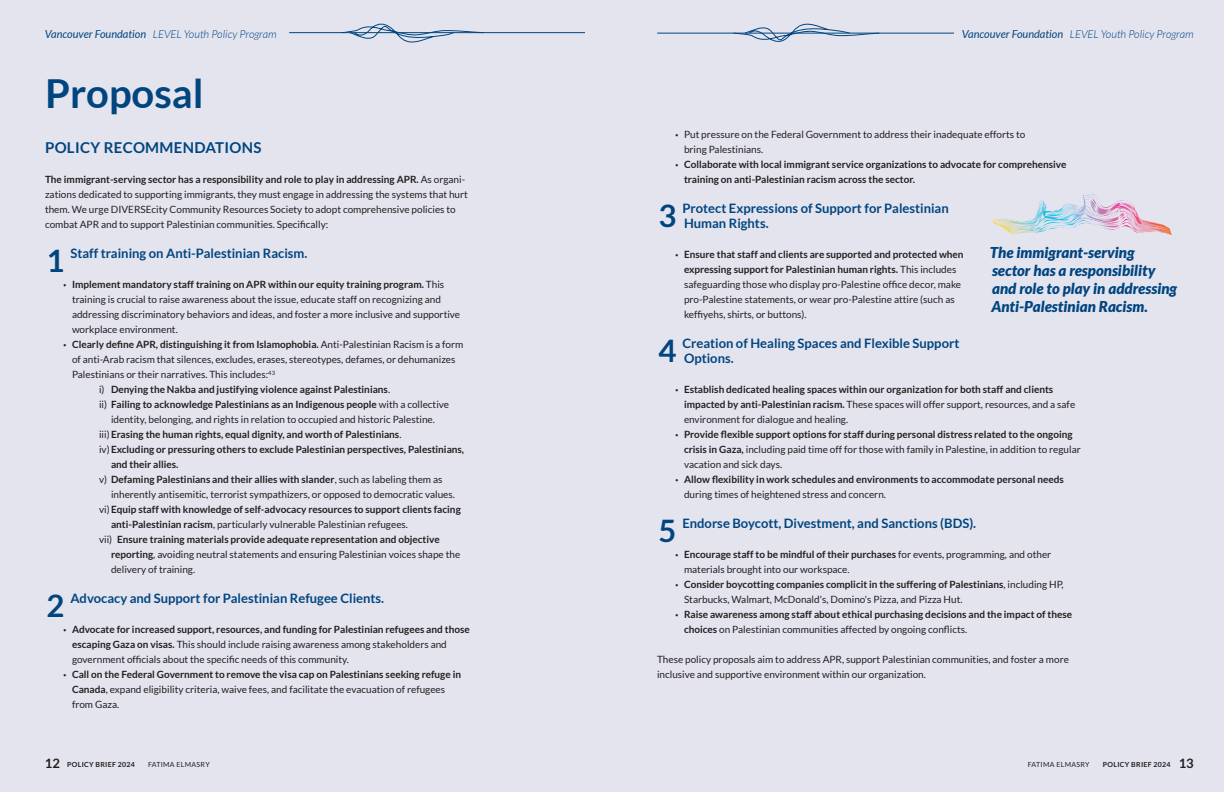
<style>
.page{position:relative;width:1224px;height:792px;background:#e4e4ef}
.page>*{position:absolute;margin:0;border:0;box-sizing:border-box;transform-origin:0 0}
.t1{font:700 40px "Lato";color:#01457f}
.t2{font:700 31px "Lato";color:#01457f}
.Pullquote{font:italic 900 15px/18px "Lato";color:#01457f}
.t3{font:700 15px "Lato";letter-spacing:.02em;color:#01457f}
.t4{font:700 13px/15px "Lato";color:#01457f}
.t5{font:italic 300 11px "Lato";color:#01457f}
.t6{font:10px/15px "Lato";color:#231f20}
.t7{font:700 10px/15px "Lato";color:#231f20}
.t8{font:700 7px "Lato";letter-spacing:.04em;color:#231f20}
.t9{font:7px "Lato";letter-spacing:.04em;color:#231f20}
.s1{font-weight:400}
.s2{font-weight:700}
.s3{font-size:6px}
.s4{font-weight:400;font-size:6px}
.s5{font-size:13px}
</style>
<div class="page">
<hr style="left:289px;top:32px;width:296px;height:1px;background:#01457f">
<svg style="left:341px;top:23px;width:142px;height:20px"></svg>
<hr style="left:657px;top:33px;width:297px;height:1px;background:#01457f">
<svg style="left:733px;top:23px;width:147px;height:19px"></svg>
<img style="left:993px;top:194px;width:179px;height:40px">
<p class="t5" style="left:45px;top:28px;width:233px"><span class="s1">Vancouver Foundation</span> LEVEL Youth Policy Program</p>
<p class="t5" style="left:962px;top:28px;width:233px"><span class="s1">Vancouver Foundation</span> LEVEL Youth Policy Program</p>
<h1 class="t1" style="left:45px;top:71px;width:160px">Proposal</h1>
<h2 class="t3" style="left:45px;top:139px;width:218px">POLICY RECOMMENDATIONS</h2>
<p class="t6" style="left:45px;top:172px;width:424px"><span class="s2">The immigrant-serving sector has a responsibility and role to play in addressing APR.</span> As organi&shy;zations dedicated to supporting immigrants, they must engage in addressing the systems that hurt them. We urge DIVERSEcity Community Resources Society to adopt comprehensive policies to combat APR and to support Palestinian communities. Specifically:</p>
<p class="t2" style="left:46px;top:242px;width:19px">1</p>
<p class="t4" style="left:70px;top:246px;width:239px">Staff training on Anti-Palestinian Racism.</p>
<p class="t6" style="left:72px;top:277px;width:390px;text-indent:-9px"><span class="s3">•</span> <span class="s2">Implement mandatory staff training on APR within our equity training program.</span> This training is crucial to raise awareness about the issue, educate staff on recognizing and addressing discriminatory behaviors and ideas, and foster a more inclusive and supportive workplace environment.</p>
<p class="t6" style="left:72px;top:337px;width:393px;text-indent:-9px"><span class="s3">•</span> <span class="s2">Clearly define APR, distinguishing it from Islamophobia.</span> Anti-Palestinian Racism is a form of anti-Arab racism that silences, excludes, erases, stereotypes, defames, or dehumanizes<br>Palestinians or their narratives. This includes:<sup>43</sup></p>
<p class="t7" style="left:99px;top:382px;width:293px"><span class="s1">i)</span> Denying the Nakba and justifying violence against Palestinians<span class="s1">.</span></p>
<p class="t6" style="left:99px;top:397px;width:352px;text-align:center">ii) <span class="s2">Failing to acknowledge Palestinians as an Indigenous people</span> with a collective identity, belonging, and rights in relation to occupied and historic Palestine.</p>
<p class="t7" style="left:99px;top:427px;width:304px"><span class="s1">iii)</span>Erasing the human rights, equal dignity, and worth of Palestinians<span class="s1">.</span></p>
<p class="t7" style="left:111px;top:442px;width:355px;text-indent:-12px"><span class="s1">iv)</span>Excluding or pressuring others to exclude Palestinian perspectives, Palestinians, and their allies.</p>
<p class="t6" style="left:111px;top:472px;width:346px;text-indent:-12px">v) <span class="s2">Defaming Palestinians and their allies with slander</span>, such as labeling them as inherently antisemitic, terrorist sympathizers, or opposed to democratic values.</p>
<p class="t7" style="left:111px;top:502px;width:351px;text-indent:-12px"><span class="s1">vi)</span>Equip staff with knowledge of self-advocacy resources to support clients facing anti-Palestinian racism<span class="s1">, particularly vulnerable Palestinian refugees.</span></p>
<p class="t6" style="left:111px;top:532px;width:351px;text-indent:-12px">vii) <span class="s2">Ensure training materials provide adequate representation and objective reporting</span>, avoiding neutral statements and ensuring Palestinian voices shape the delivery of training.</p>
<p class="t2" style="left:46px;top:587px;width:19px">2</p>
<p class="t4" style="left:70px;top:591px;width:315px">Advocacy and Support for Palestinian Refugee Clients.</p>
<p class="t6" style="left:72px;top:622px;width:399px;text-indent:-9px"><span class="s3">•</span> <span class="s2">Advocate for increased support, resources, and funding for Palestinian refugees and those escaping Gaza on visas.</span> This should include raising awareness among stakeholders and government officials about the specific needs of this community.</p>
<p class="t6" style="left:72px;top:667px;width:391px;text-indent:-9px"><span class="s3">•</span> <span class="s2">Call on the Federal Government to remove the visa cap on Palestinians seeking refuge in<br>Canada</span>, expand eligibility criteria, waive fees, and facilitate the evacuation of refugees from Gaza.</p>
<p class="t6" style="left:684px;top:127px;width:343px;text-indent:-9px"><span class="s3">•</span> Put pressure on the Federal Government to address their inadequate efforts to bring Palestinians.</p>
<p class="t7" style="left:684px;top:157px;width:384px;text-indent:-9px"><span class="s4">•</span> Collaborate with local immigrant service organizations to advocate for comprehensive training on anti-Palestinian racism across the sector.</p>
<p class="t2" style="left:658px;top:197px;width:19px">3</p>
<p class="t4" style="left:682px;top:201px;width:268px">Protect Expressions of Support for Palestinian<br>Human Rights.</p>
<p class="t6" style="left:684px;top:247px;width:281px;text-indent:-9px"><span class="s3">•</span> <span class="s2">Ensure that staff and clients are supported and protected when expressing support for Palestinian human rights.</span> This includes safeguarding those who display pro-Palestine office decor, make pro-Palestine statements, or wear pro-Palestine attire (such as keffiyehs, shirts, or buttons).</p>
<p class="t2" style="left:658px;top:332px;width:19px">4</p>
<p class="t4" style="left:682px;top:336px;width:279px">Creation of Healing Spaces and Flexible Support<br>Options.</p>
<p class="t7" style="left:684px;top:382px;width:393px;text-indent:-9px"><span class="s4">•</span> Establish dedicated healing spaces within our organization for both staff and clients impacted by anti-Palestinian racism. <span class="s1">These spaces will offer support, resources, and a safe environment for dialogue and healing.</span></p>
<p class="t7" style="left:684px;top:427px;width:398px;text-indent:-9px"><span class="s4">•</span> Provide flexible support options for staff during personal distress related to the ongoing crisis in Gaza, <span class="s1">including paid time off for those with family in Palestine, in addition to regular vacation and sick days.</span></p>
<p class="t7" style="left:684px;top:472px;width:381px;text-indent:-9px"><span class="s4">•</span> Allow flexibility in work schedules and environments to accommodate personal needs <span class="s1">during times of heightened stress and concern.</span></p>
<p class="t2" style="left:658px;top:512px;width:19px">5</p>
<p class="t4" style="left:682px;top:516px;width:295px">Endorse Boycott, Divestment, and Sanctions (BDS).</p>
<p class="t6" style="left:684px;top:547px;width:369px;text-indent:-9px"><span class="s3">•</span> <span class="s2">Encourage staff to be mindful of their purchases</span> for events, programming, and other materials brought into our workspace.</p>
<p class="t6" style="left:684px;top:577px;width:381px;text-indent:-9px"><span class="s3">•</span> <span class="s2">Consider boycotting companies complicit in the suffering of Palestinians</span>, including HP,<br>Starbucks, Walmart, McDonald's, Domino's Pizza, and Pizza Hut.</p>
<p class="t7" style="left:684px;top:607px;width:390px;text-indent:-9px"><span class="s4">•</span> Raise awareness among staff about ethical purchasing decisions and the impact of these choices <span class="s1">on Palestinian communities affected by ongoing conflicts.</span></p>
<p class="t6" style="left:657px;top:652px;width:413px">These policy proposals aim to address APR, support Palestinian communities, and foster a more inclusive and supportive environment within our organization.</p>
<p class="Pullquote" style="left:990px;top:244px;width:189px">The immigrant-serving<br>sector has a responsibility and role to play in addressing<br>Anti-Palestinian Racism.</p>
<p class="t8" style="left:45px;top:761px;width:92px"><span class="s5">12</span> POLICY BRIEF 2024</p>
<p class="t9" style="left:148px;top:761px;width:63px">FATIMA ELMASRY</p>
<p class="t9" style="left:1028px;top:761px;width:63px">FATIMA ELMASRY</p>
<p class="t8" style="left:1103px;top:761px;width:92px">POLICY BRIEF 2024 <span class="s5">13</span></p>
</div>
